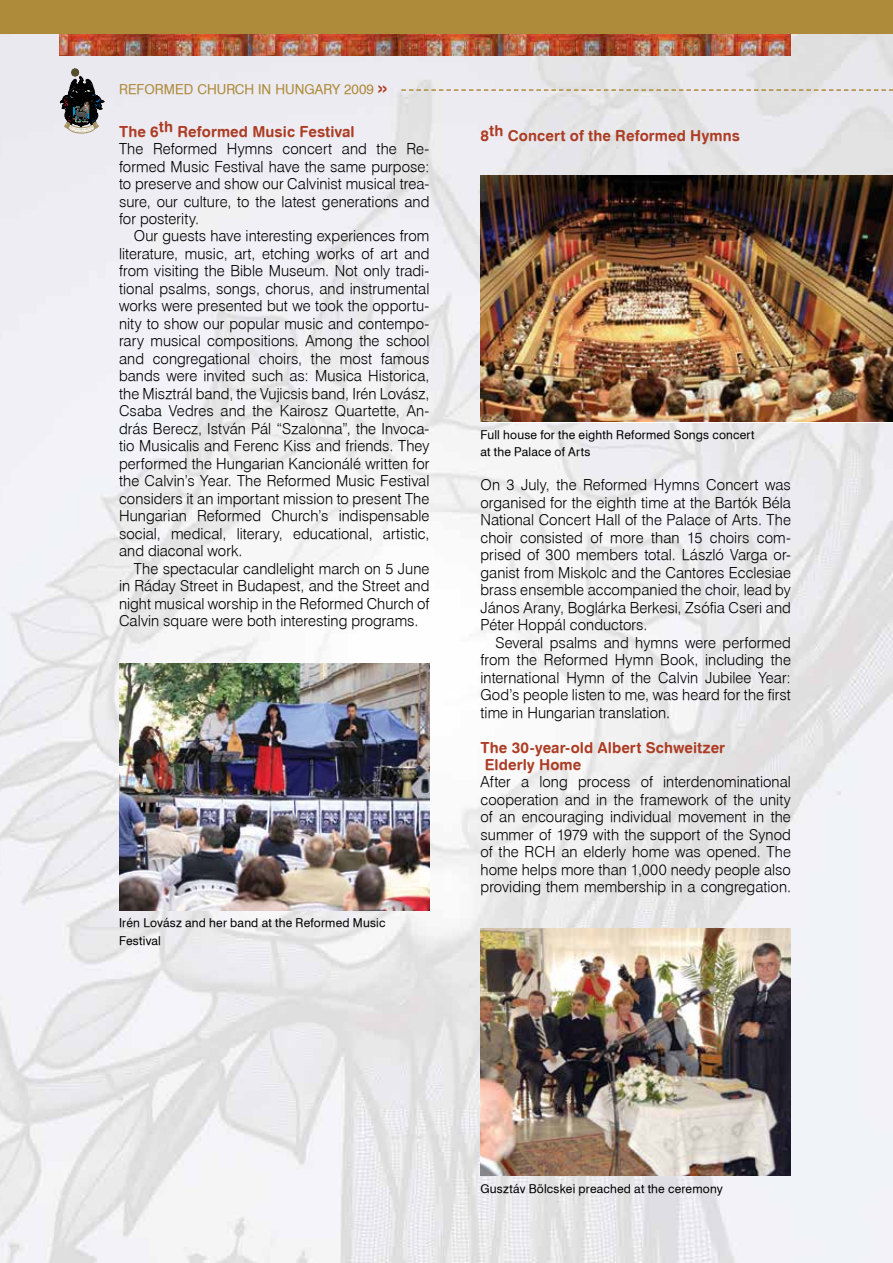
<style>
.page{position:relative;width:893px;height:1263px;background:#fff}
.page>*{position:absolute;margin:0;border:0;box-sizing:border-box;transform-origin:0 0}
.t1{font:15px/17.5px "Swiss 721 Lt PFL";letter-spacing:.005em;color:#000;text-align:justify}
.t2{font:700 15px/17.5px "Swiss 721 Rd PFL";letter-spacing:.005em;color:#ad3c24}
.t3{font:13.5px "Swiss 721 PFL";color:#ae8a3b}
.t4{font:12px/17.4px "Swiss 721 PFL";letter-spacing:.025em;color:#000}
.s1{font-size:22.5px;color:#ad3c24}
</style>
<div class="page">
<img style="left:0;top:34px;width:893px;height:1229px">
<div style="left:0;top:0;width:893px;height:34px;background:#ae8a3b"></div>
<img style="left:60px;top:34px;width:731px;height:21px">
<svg style="left:401px;top:89px;width:492px;height:2px"></svg>
<svg style="left:60px;top:68px;width:44px;height:65px;background:#7a7b7b"></svg>
<img style="left:119px;top:663px;width:310px;height:247px">
<img style="left:480px;top:176px;width:413px;height:246px">
<img style="left:480px;top:929px;width:311px;height:246px">
<p class="t3" style="left:119px;top:81px;width:270px">Reformed Church In Hungary 2009 <span class="s1">»</span></p>
<p class="t2" style="left:119px;top:122px;width:237px">The 6th Reformed Music Festival</p>
<p class="t1" style="left:119px;top:140px;width:312px">The Reformed Hymns concert and the Re&shy;formed Music Festival have the same purpose: to preserve and show our Calvinist musical trea&shy;sure, our culture, to the latest generations and for posterity.</p>
<p class="t1" style="left:119px;top:227px;width:312px;text-indent:15px">Our guests have interesting experiences from literature, music, art, etching works of art and from visiting the Bible Museum. Not only tradi&shy;tional psalms, songs, chorus, and instrumental works were presented but we took the opportu&shy;nity to show our popular music and contempo&shy;rary musical compositions. Among the school and congregational choirs, the most famous bands were invited such as: Musica Historica, the Misztrál band, the Vujicsis band, Irén Lovász, Csaba Vedres and the Kairosz Quartette, An&shy;drás Berecz, István Pál “Szalonna”, the Invoca&shy;tio Musicalis and Ferenc Kiss and friends. They performed the Hungarian Kancionálé written for the Calvin’s Year. The Reformed Music Festival considers it an important mission to present The Hungarian Reformed Church’s indispensable social, medical, literary, educational, artistic, and diaconal work.</p>
<p class="t1" style="left:119px;top:559px;width:312px;text-indent:15px">The spectacular candlelight march on 5 June in Ráday Street in Budapest, and the Street and night musical worship in the Reformed Church of Calvin square were both interesting programs.</p>
<p class="t4" style="left:119px;top:914px;width:268px">I rén Lovász and her band at the Reformed Music<br>Festival</p>
<p class="t2" style="left:480px;top:126px;width:261px">8th Concert of the Reformed Hymns</p>
<p class="t4" style="left:480px;top:426px;width:275px">Full house for the eighth Reformed Songs concert at the Palace of Arts</p>
<p class="t1" style="left:480px;top:476px;width:312px">On 3 July, the Reformed Hymns Concert was organised for the eighth time at the Bartók Béla National Concert Hall of the Palace of Arts. The choir consisted of more than 15 choirs com&shy;prised of 300 members total. László Varga or&shy;ganist from Miskolc and the Cantores Ecclesiae brass ensemble accompanied the choir, lead by János Arany, Boglárka Berkesi, Zsófia Cseri and Péter Hoppál conductors.</p>
<p class="t1" style="left:481px;top:633px;width:312px;text-indent:15px">Several psalms and hymns were performed from the Reformed Hymn Book, including the international Hymn of the Calvin Jubilee Year:<br>God’s people listen to me, was heard for the first time in Hungarian translation.</p>
<p class="t2" style="left:481px;top:738px;width:246px">The 30-year-old Albert Schweitzer<br>Elderly Home</p>
<p class="t1" style="left:481px;top:773px;width:312px">After a long process of interdenominational cooperation and in the framework of the unity of an encouraging individual movement in the summer of 1979 with the support of the Synod of the RCH an elderly home was opened. The home helps more than 1,000 needy people also providing them membership in a congregation.</p>
<p class="t4" style="left:480px;top:1179px;width:244px">Gusztáv Bölcskei preached at the ceremony</p>
</div>
